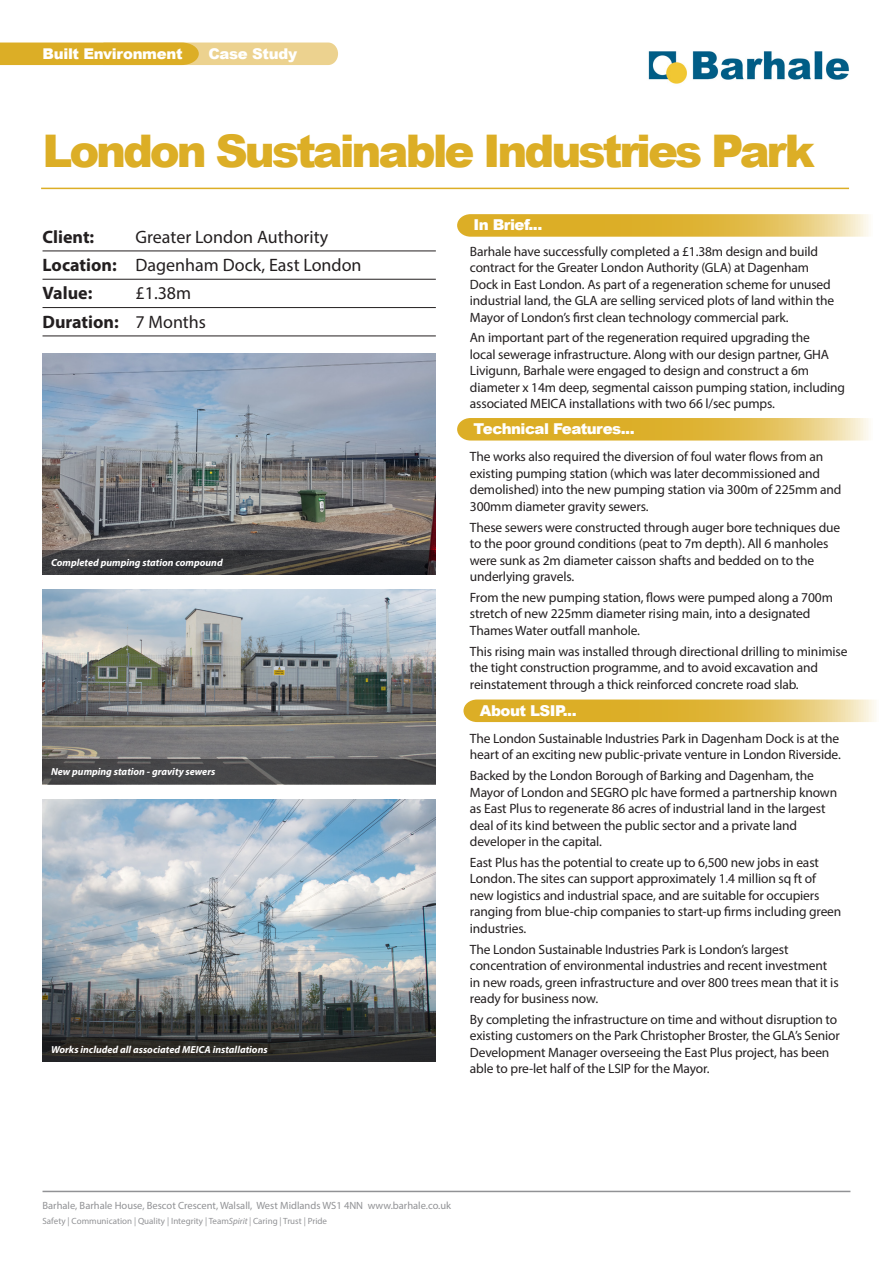
<style>
.page{position:relative;width:893px;height:1263px;background:#fff}
.page>*{position:absolute;margin:0;border:0;box-sizing:border-box;transform-origin:0 0}
.t1{font:900 45px "Arial";letter-spacing:-.07em;color:#dcae26}
.Project_description{font:18px "Myriad Pro";color:#231f20}
.Project_description-2{font:700 18px "Myriad Pro";color:#231f20}
.t2{font:900 15px "Arial";letter-spacing:-.035em;color:#fff}
.t3{font:900 14.85px "Arial";letter-spacing:-.02em;color:#fff}
.Body_text_TD{font:13.5px/16.5px "Myriad Pro";letter-spacing:-.01em;color:#231f20}
.t4{font:10.5px "Myriad Pro";color:#919295}
.Image_sub_captions{font:italic 700 10.2px "Myriad Pro";color:#fff}
.t5{font:9px "Myriad Pro";color:#919295}
.s1{font-weight:700}
.s2{font-weight:400}
.s3{font-style:italic}
</style>
<div class="page">
<hr style="left:43px;top:1191px;width:807px;height:1px;background:#919295">
<img style="left:648px;top:51px;width:201px;height:33px">
<hr style="left:41px;top:188px;width:808px;height:1px;background:#dcae26">
<svg style="left:0;top:43px;width:338px;height:22px;background:#e2bd52"></svg>
<hr style="left:43px;top:251px;width:393px;height:1px;background:#231f20">
<hr style="left:43px;top:279px;width:393px;height:1px;background:#231f20">
<hr style="left:43px;top:307px;width:393px;height:1px;background:#231f20">
<hr style="left:43px;top:336px;width:393px;height:1px;background:#231f20">
<img style="left:42px;top:354px;width:394px;height:221px">
<img style="left:42px;top:590px;width:394px;height:194px">
<img style="left:42px;top:799px;width:394px;height:263px">
<svg style="left:457px;top:214px;width:412px;height:23px;background:#e2bc4d"></svg>
<svg style="left:457px;top:418px;width:412px;height:22px;background:#e1bb49"></svg>
<svg style="left:43px;top:759px;width:393px;height:25px;background:#464647"></svg>
<svg style="left:43px;top:550px;width:393px;height:25px;background:#353435"></svg>
<svg style="left:43px;top:1037px;width:393px;height:24px;background:#2a2927"></svg>
<svg style="left:463px;top:699px;width:413px;height:23px;background:#e2bc4e"></svg>
<p class="t3" style="left:43px;top:42px;width:142px">Built Environment</p>
<p class="t3" style="left:208px;top:42px;width:90px">Case Study</p>
<h1 class="t1" style="left:43px;top:118px;width:774px">London Sustainable Industries Park</h1>
<p class="Project_description-2" style="left:43px;top:225px;width:53px">Client:</p>
<p class="Project_description" style="left:136px;top:225px;width:194px">Greater London Authority</p>
<p class="Project_description" style="left:43px;top:254px;width:321px"><span class="s1">Location:</span> Dagenham Dock, East London</p>
<p class="Project_description-2" style="left:43px;top:281px;width:51px">Value:</p>
<p class="Project_description" style="left:136px;top:282px;width:57px">£1.38m</p>
<p class="Project_description-2" style="left:43px;top:310px;width:165px">Duration: <span class="s2">7 Months</span></p>
<p class="Image_sub_captions" style="left:51px;top:556px;width:173px">Completed pumping station compound</p>
<p class="Image_sub_captions" style="left:51px;top:765px;width:166px">New pumping station - gravity sewers</p>
<p class="Image_sub_captions" style="left:51px;top:1042px;width:218px">Works included all associated MEICA installations</p>
<p class="t2" style="left:474px;top:214px;width:70px">In Brief...</p>
<p class="Body_text_TD" style="left:470px;top:243px;width:366px">Barhale have successfully completed a £1.38m design and build contract for the Greater London Authority (GLA) at Dagenham Dock in East London. As part of a regeneration scheme for unused industrial land, the GLA are selling serviced plots of land within the Mayor of London’s first clean technology commercial park.</p>
<p class="Body_text_TD" style="left:470px;top:329px;width:377px">An important part of the regeneration required upgrading the<br>local sewerage infrastructure. Along with our design partner, GHA Livigunn, Barhale were engaged to design and construct a 6m diameter x 14m deep, segmental caisson pumping station, including associated MEICA installations with two 66 l/sec pumps.</p>
<p class="t2" style="left:474px;top:418px;width:163px">Technical Features...</p>
<p class="Body_text_TD" style="left:470px;top:448px;width:373px">The works also required the diversion of foul water flows from an existing pumping station (which was later decommissioned and demolished) into the new pumping station via 300m of 225mm and 300mm diameter gravity sewers.</p>
<p class="Body_text_TD" style="left:470px;top:519px;width:372px">These sewers were constructed through auger bore techniques due to the poor ground conditions (peat to 7m depth). All 6 manholes were sunk as 2m diameter caisson shafts and bedded on to the underlying gravels.</p>
<p class="Body_text_TD" style="left:470px;top:589px;width:365px">From the new pumping station, flows were pumped along a 700m stretch of new 225mm diameter rising main, into a designated<br>Thames Water outfall manhole.</p>
<p class="Body_text_TD" style="left:470px;top:643px;width:379px">This rising main was installed through directional drilling to minimise the tight construction programme, and to avoid excavation and reinstatement through a thick reinforced concrete road slab.</p>
<p class="t2" style="left:480px;top:699px;width:98px">About LSIP...</p>
<p class="Body_text_TD" style="left:470px;top:730px;width:373px">The London Sustainable Industries Park in Dagenham Dock is at the heart of an exciting new public-private venture in London Riverside.</p>
<p class="Body_text_TD" style="left:470px;top:767px;width:369px">Backed by the London Borough of Barking and Dagenham, the Mayor of London and SEGRO plc have formed a partnership known as East Plus to regenerate 86 acres of industrial land in the largest deal of its kind between the public sector and a private land developer in the capital.</p>
<p class="Body_text_TD" style="left:470px;top:854px;width:373px">East Plus has the potential to create up to 6,500 new jobs in east London. The sites can support approximately 1.4 million sq ft of new logistics and industrial space, and are suitable for occupiers ranging from blue-chip companies to start-up firms including green industries.</p>
<p class="Body_text_TD" style="left:470px;top:941px;width:370px">The London Sustainable Industries Park is London’s largest concentration of environmental industries and recent investment in new roads, green infrastructure and over 800 trees mean that it is ready for business now.</p>
<p class="Body_text_TD" style="left:470px;top:1011px;width:372px">By completing the infrastructure on time and without disruption to existing customers on the Park Christopher Broster, the GLA’s Senior Development Manager overseeing the East Plus project, has been able to pre-let half of the LSIP for the Mayor.</p>
<p class="t4" style="left:43px;top:1198px;width:410px">Barhale, Barhale House, Bescot Crescent, Walsall, West Midlands WS1 4NN www.barhale.co.uk</p>
<p class="t5" style="left:43px;top:1215px;width:286px">Safety | Communication | Quality | Integrity | Team<span class="s3">Spirit |</span> Caring | Trust | Pride</p>
</div>
